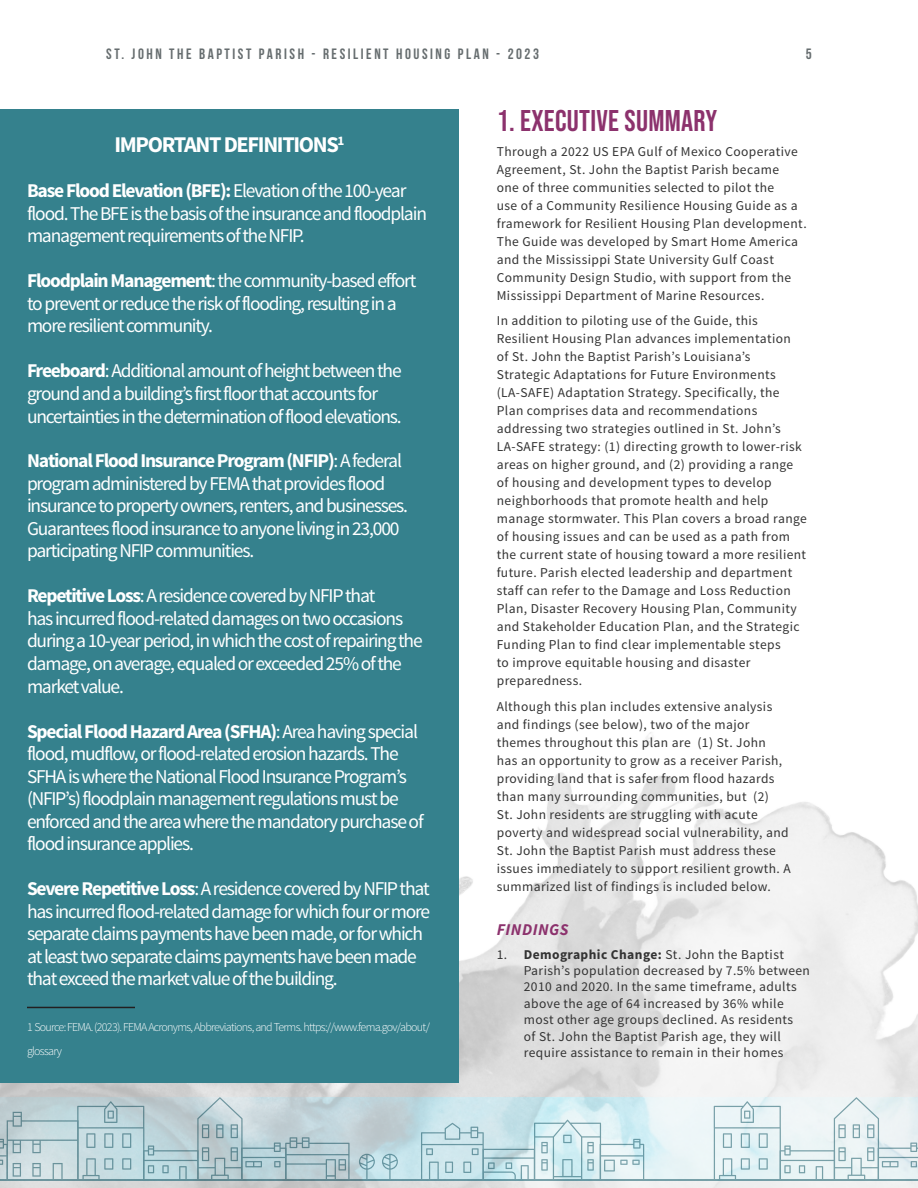
<style>
.page{position:relative;width:918px;height:1188px;background:#fff}
.page>*{position:absolute;margin:0;border:0;box-sizing:border-box;transform-origin:0 0}
.Magenta_Header{font:30px "Bebas Neue";letter-spacing:.01em;color:#8c326d}
.t1{font:700 22.5px "Source Sans Pro";letter-spacing:-.06em;color:#fff}
.t2{font:19.5px/22.5px "Source Sans Pro";letter-spacing:-.06em;color:#fff}
.Normal__Web{font:italic 700 16.5px "Source Sans Pro";letter-spacing:.03em;color:#8c326d}
.t3{font:700 15px "Bebas Neue";letter-spacing:.17em;color:#666d6f}
.t4{font:15px "Bebas Neue";color:#666d6f}
.Normal__Web-2{font:13.5px/18px "Source Sans Pro";letter-spacing:.03em;color:#333}
.t5{font:300 12px/24px "Source Sans Pro";letter-spacing:-.06em;color:#fff}
.s1{font-weight:700}
</style>
<div class="page">
<img style="left:0;top:732px;width:918px;height:456px">
<hr style="left:0;top:1179px;width:410px;height:2px;background:#306d79">
<svg style="left:0;top:1097px;width:350px;height:83px;background:#b6ccd1"></svg>
<svg style="left:382px;top:1154px;width:16px;height:25px"></svg>
<svg style="left:359px;top:1154px;width:16px;height:25px"></svg>
<hr style="left:300px;top:1179px;width:618px;height:2px;background:#306d79">
<svg style="left:714px;top:1097px;width:204px;height:83px;background:#dae8ea"></svg>
<svg style="left:421px;top:1120px;width:223px;height:60px;background:#c4dfe4"></svg>
<div style="left:0;top:109px;width:459px;height:973px;background:#35818d"></div>
<hr style="left:27px;top:1007px;width:108px;height:1px;background:#231f20">
<p class="t3" style="left:106px;top:45px;width:434px">ST. JOHN THE BAPTIST PARISH - RESILIENT HOUSING PLAN - 2023</p>
<p class="t4" style="left:806px;top:45px;width:7px">5</p>
<p class="t1" style="left:114px;top:131px;width:232px">IMPORTANT DEFINITIONS<sup>1</sup></p>
<p class="t2" style="left:27px;top:180px;width:402px"><span class="s1">Base Flood Elevation (BFE):</span> Elevation of the 100-year flood. The BFE is the basis of the insurance and floodplain management requirements of the NFIP.</p>
<p class="t2" style="left:27px;top:270px;width:391px"><span class="s1">Floodplain Management</span>: the community-based effort to prevent or reduce the risk of flooding, resulting in a more resilient community.</p>
<p class="t2" style="left:27px;top:360px;width:376px"><span class="s1">Freeboard</span>: Additional amount of height between the ground and a building’s first floor that accounts for uncertainties in the determination of flood elevations.</p>
<p class="t2" style="left:27px;top:450px;width:383px"><span class="s1">National Flood Insurance Program (NFIP)</span>: A federal program administered by FEMA that provides flood insurance to property owners, renters, and businesses.<br>Guarantees flood insurance to anyone living in 23,000 participating NFIP communities.</p>
<p class="t2" style="left:27px;top:585px;width:397px"><span class="s1">Repetitive Loss</span>: A residence covered by NFIP that<br>has incurred flood-related damages on two occasions during a 10-year period, in which the cost of repairing the damage, on average, equaled or exceeded 25% of the market value.</p>
<p class="t2" style="left:27px;top:720px;width:398px"><span class="s1">Special Flood Hazard Area (SFHA)</span>: Area having special flood, mudflow, or flood-related erosion hazards. The SFHA is where the National Flood Insurance Program’s (NFIP’s) floodplain management regulations must be enforced and the area where the mandatory purchase of flood insurance applies.</p>
<p class="t2" style="left:27px;top:878px;width:405px"><span class="s1">Severe Repetitive Loss</span>: A residence covered by NFIP that has incurred flood-related damage for which four or more separate claims payments have been made, or for which at least two separate claims payments have been made that exceed the market value of the building.</p>
<p class="t5" style="left:27px;top:1016px;width:405px">1 Source: FEMA. (2023). FEMA Acronyms, Abbreviations, and Terms. https://www.fema.gov/about/ glossary</p>
<p class="Magenta_Header" style="left:497px;top:103px;width:222px">1. EXECUTIVE SUMMARY</p>
<p class="Normal__Web-2" style="left:497px;top:143px;width:311px">Through a 2022 US EPA Gulf of Mexico Cooperative Agreement, St. John the Baptist Parish became<br>one of three communities selected to pilot the<br>use of a Community Resilience Housing Guide as a framework for Resilient Housing Plan development.<br>The Guide was developed by Smart Home America and the Mississippi State University Gulf Coast Community Design Studio, with support from the Mississippi Department of Marine Resources.</p>
<p class="Normal__Web-2" style="left:497px;top:312px;width:312px">In addition to piloting use of the Guide, this Resilient Housing Plan advances implementation<br>of St. John the Baptist Parish’s Louisiana’s Strategic Adaptations for Future Environments (LA-SAFE) Adaptation Strategy. Specifically, the Plan comprises data and recommendations addressing two strategies outlined in St. John’s LA-SAFE strategy: (1) directing growth to lower-risk areas on higher ground, and (2) providing a range of housing and development types to develop neighborhoods that promote health and help manage stormwater. This Plan covers a broad range of housing issues and can be used as a path from the current state of housing toward a more resilient future. Parish elected leadership and department staff can refer to the Damage and Loss Reduction Plan, Disaster Recovery Housing Plan, Community and Stakeholder Education Plan, and the Strategic Funding Plan to find clear implementable steps<br>to improve equitable housing and disaster preparedness.</p>
<p class="Normal__Web-2" style="left:497px;top:698px;width:295px">Although this plan includes extensive analysis and findings (see below), two of the major themes throughout this plan are (1) St. John<br>has an opportunity to grow as a receiver Parish, providing land that is safer from flood hazards than many surrounding communities, but (2)<br>St. John residents are struggling with acute poverty and widespread social vulnerability, and St. John the Baptist Parish must address these issues immediately to support resilient growth. A summarized list of findings is included below.</p>
<p class="Normal__Web" style="left:497px;top:919px;width:73px">FINDINGS</p>
<p class="Normal__Web-2" style="left:524px;top:946px;width:288px;line-height:16.5px;text-indent:-27px">1. <span class="s1">Demographic Change:</span> St. John the Baptist Parish’s population decreased by 7.5% between 2010 and 2020. In the same timeframe, adults above the age of 64 increased by 36% while most other age groups declined. As residents<br>of St. John the Baptist Parish age, they will require assistance to remain in their homes</p>
</div>
